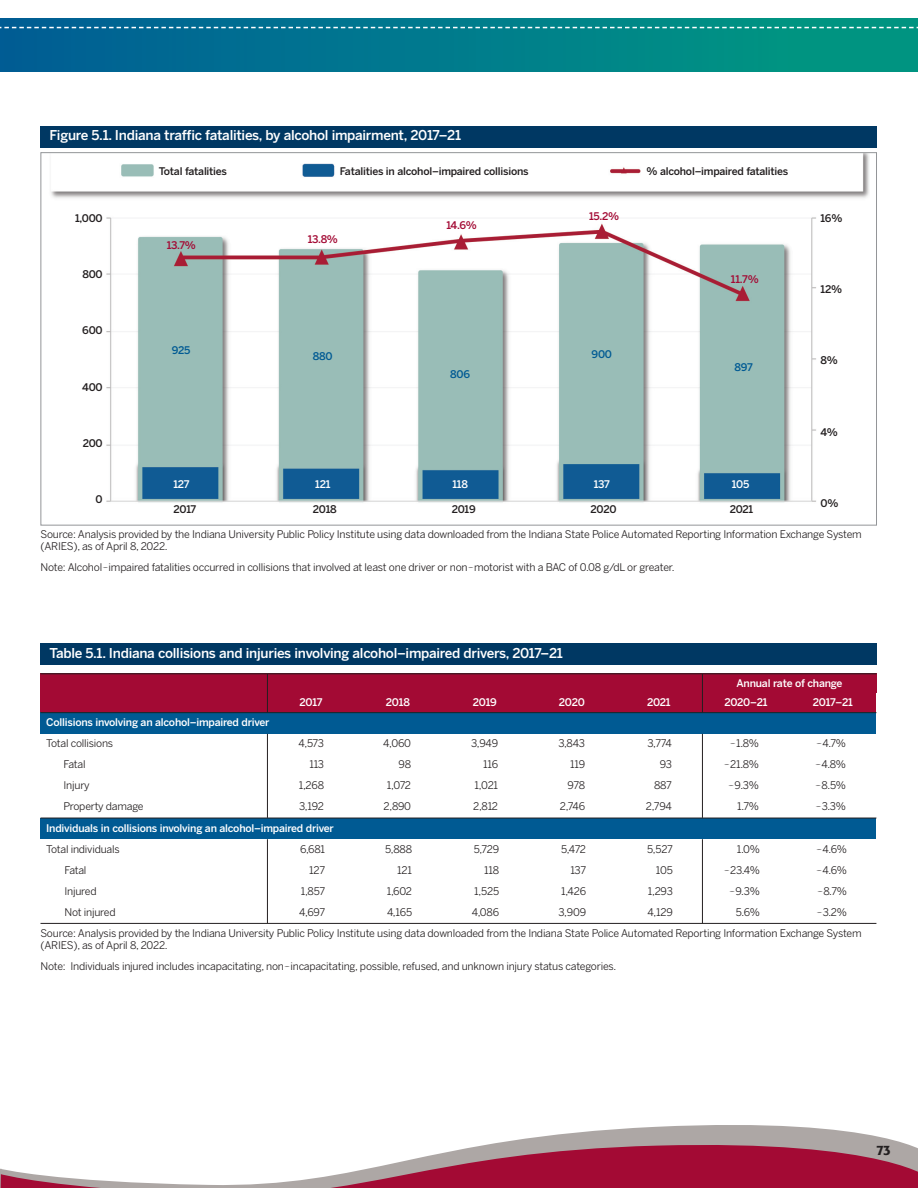
<style>
.page{position:relative;width:918px;height:1188px;background:#fff}
.page>*{position:absolute;margin:0;border:0;box-sizing:border-box;transform-origin:0 0}
.t1{font:500 13.5px "Benton Sans";letter-spacing:-.02em;color:#fff}
.t2{font:500 13.5px "Formata";color:#231f20}
.t3{font:10.5px/12px "Benton Sans";letter-spacing:-.02em;color:#231f20}
.t4{font:500 10.5px "Benton Sans";letter-spacing:-.02em;color:#fff}
.t5{font:500 10.5px "Benton Sans";letter-spacing:-.02em;color:#231f20}
.t6{font:500 10.5px "Benton Sans";letter-spacing:-.025em;color:#a30a34}
.t7{font:500 10.5px "Benton Sans";letter-spacing:-.02em;color:#005a93}
</style>
<div class="page">
<svg style="left:0;top:18px;width:918px;height:54px;background:#017c8c"></svg>
<svg style="left:0;top:27px;width:918px;height:1px"></svg>
<svg style="left:0;top:1125px;width:888px;height:63px"></svg>
<svg style="left:1px;top:1139px;width:917px;height:49px"></svg>
<div style="left:40px;top:674px;width:227px;height:39px;background:#a30a34"></div>
<div style="left:267px;top:674px;width:435px;height:19px;background:#a30a34"></div>
<div style="left:702px;top:674px;width:174px;height:19px;background:#a30a34"></div>
<div style="left:267px;top:693px;width:87px;height:20px;background:#a30a34"></div>
<div style="left:354px;top:693px;width:87px;height:20px;background:#a30a34"></div>
<div style="left:441px;top:693px;width:87px;height:20px;background:#a30a34"></div>
<div style="left:528px;top:693px;width:87px;height:20px;background:#a30a34"></div>
<div style="left:615px;top:693px;width:87px;height:20px;background:#a30a34"></div>
<div style="left:702px;top:693px;width:87px;height:20px;background:#a30a34"></div>
<div style="left:789px;top:693px;width:87px;height:20px;background:#a30a34"></div>
<div style="left:40px;top:713px;width:836px;height:21px;background:#005a93"></div>
<div style="left:40px;top:818px;width:836px;height:21px;background:#005a93"></div>
<hr style="left:267px;top:674px;width:1px;height:38px;background:#231f20">
<hr style="left:267px;top:734px;width:1px;height:84px;background:#231f20">
<hr style="left:267px;top:839px;width:1px;height:84px;background:#231f20">
<hr style="left:702px;top:674px;width:1px;height:38px;background:#231f20">
<hr style="left:702px;top:734px;width:1px;height:84px;background:#231f20">
<hr style="left:702px;top:839px;width:1px;height:84px;background:#231f20">
<hr style="left:40px;top:674px;width:836px;height:1px;background:#231f20">
<hr style="left:40px;top:712px;width:836px;height:1px;background:#231f20">
<hr style="left:40px;top:818px;width:836px;height:1px;background:#231f20">
<hr style="left:40px;top:923px;width:836px;height:1px;background:#231f20">
<div style="left:40px;top:644px;width:837px;height:21px;background:#003863"></div>
<div style="left:40px;top:126px;width:837px;height:22px;background:#003863"></div>
<img style="left:51px;top:154px;width:819px;height:349px">
<p class="t1" style="left:49px;top:128px;width:413px">Figure 5.1. Indiana traffic fatalities, by alcohol impairment, 2017–21</p>
<p class="t5" style="left:75px;top:212px;width:29px">1,000</p>
<p class="t5" style="left:82px;top:268px;width:22px">800</p>
<p class="t5" style="left:82px;top:324px;width:22px">600</p>
<p class="t5" style="left:82px;top:381px;width:22px">400</p>
<p class="t5" style="left:83px;top:437px;width:22px">200</p>
<p class="t5" style="left:96px;top:493px;width:9px">0</p>
<p class="t5" style="left:159px;top:165px;width:70px">Total fatalities</p>
<p class="t5" style="left:340px;top:165px;width:190px">Fatalities in alcohol–impaired collisions</p>
<p class="t5" style="left:646px;top:165px;width:143px">% alcohol–impaired fatalities</p>
<p class="t6" style="left:446px;top:219px;width:32px">14.6%</p>
<p class="t6" style="left:589px;top:210px;width:32px">15.2%</p>
<p class="t6" style="left:167px;top:239px;width:31px">13.7%</p>
<p class="t6" style="left:308px;top:233px;width:32px">13.8%</p>
<p class="t6" style="left:731px;top:273px;width:29px">11.7%</p>
<p class="t7" style="left:172px;top:344px;width:20px">925</p>
<p class="t7" style="left:313px;top:350px;width:21px">880</p>
<p class="t7" style="left:592px;top:348px;width:22px">900</p>
<p class="t7" style="left:450px;top:368px;width:21px">806</p>
<p class="t7" style="left:735px;top:361px;width:20px">897</p>
<p class="t4" style="left:173px;top:478px;width:18px">127</p>
<p class="t4" style="left:315px;top:478px;width:17px">121</p>
<p class="t4" style="left:452px;top:478px;width:17px">118</p>
<p class="t4" style="left:594px;top:478px;width:18px">137</p>
<p class="t4" style="left:732px;top:478px;width:19px">105</p>
<p class="t5" style="left:173px;top:503px;width:24px">2017</p>
<p class="t5" style="left:313px;top:503px;width:25px">2018</p>
<p class="t5" style="left:452px;top:503px;width:26px">2019</p>
<p class="t5" style="left:591px;top:503px;width:27px">2020</p>
<p class="t5" style="left:730px;top:503px;width:25px">2021</p>
<p class="t5" style="left:821px;top:212px;width:23px">16%</p>
<p class="t5" style="left:821px;top:283px;width:23px">12%</p>
<p class="t5" style="left:821px;top:354px;width:19px">8%</p>
<p class="t5" style="left:821px;top:426px;width:19px">4%</p>
<p class="t5" style="left:821px;top:497px;width:19px">0%</p>
<p class="t3" style="left:40px;top:529px;width:823px">Source: Analysis provided by the Indiana University Public Policy Institute using data downloaded from the Indiana State Police Automated Reporting Information Exchange System (ARIES), as of April 8, 2022.</p>
<p class="t3" style="left:40px;top:562px;width:636px">Note: Alcohol–impaired fatalities occurred in collisions that involved at least one driver or non–motorist with a BAC of 0.08 g/dL or greater.</p>
<p class="t1" style="left:49px;top:645px;width:515px">Table 5.1. Indiana collisions and injuries involving alcohol–impaired drivers, 2017–21</p>
<p class="t4" style="left:737px;top:677px;width:108px">Annual rate of change</p>
<p class="t4" style="left:300px;top:696px;width:24px">2017</p>
<p class="t4" style="left:386px;top:696px;width:25px">2018</p>
<p class="t4" style="left:473px;top:696px;width:26px">2019</p>
<p class="t4" style="left:559px;top:696px;width:27px">2020</p>
<p class="t4" style="left:647px;top:696px;width:25px">2021</p>
<p class="t4" style="left:724px;top:696px;width:45px">2020–21</p>
<p class="t4" style="left:813px;top:696px;width:42px">2017–21</p>
<p class="t4" style="left:46px;top:716px;width:225px">Collisions involving an alcohol–impaired driver</p>
<p class="t3" style="left:46px;top:738px;width:69px">Total collisions</p>
<p class="t3" style="left:298px;top:738px;width:27px">4,573</p>
<p class="t3" style="left:383px;top:738px;width:29px">4,060</p>
<p class="t3" style="left:471px;top:738px;width:29px">3,949</p>
<p class="t3" style="left:559px;top:738px;width:28px">3,843</p>
<p class="t3" style="left:648px;top:738px;width:26px">3,774</p>
<p class="t3" style="left:729px;top:738px;width:31px">–1.8%</p>
<p class="t3" style="left:816px;top:738px;width:32px">–4.7%</p>
<p class="t3" style="left:63px;top:759px;width:24px">Fatal</p>
<p class="t3" style="left:309px;top:759px;width:16px">113</p>
<p class="t3" style="left:399px;top:759px;width:14px">98</p>
<p class="t3" style="left:483px;top:759px;width:16px">116</p>
<p class="t3" style="left:570px;top:759px;width:17px">119</p>
<p class="t3" style="left:660px;top:759px;width:14px">93</p>
<p class="t3" style="left:723px;top:759px;width:37px">–21.8%</p>
<p class="t3" style="left:815px;top:759px;width:33px">–4.8%</p>
<p class="t3" style="left:63px;top:780px;width:28px">Injury</p>
<p class="t3" style="left:299px;top:780px;width:27px">1,268</p>
<p class="t3" style="left:387px;top:780px;width:26px">1,072</p>
<p class="t3" style="left:475px;top:780px;width:25px">1,021</p>
<p class="t3" style="left:567px;top:780px;width:19px">978</p>
<p class="t3" style="left:654px;top:780px;width:19px">887</p>
<p class="t3" style="left:728px;top:780px;width:33px">–9.3%</p>
<p class="t3" style="left:815px;top:780px;width:33px">–8.5%</p>
<p class="t3" style="left:63px;top:801px;width:82px">Property damage</p>
<p class="t3" style="left:299px;top:801px;width:26px">3,192</p>
<p class="t3" style="left:384px;top:801px;width:29px">2,890</p>
<p class="t3" style="left:473px;top:801px;width:27px">2,812</p>
<p class="t3" style="left:560px;top:801px;width:27px">2,746</p>
<p class="t3" style="left:646px;top:801px;width:28px">2,794</p>
<p class="t3" style="left:737px;top:801px;width:24px">1.7%</p>
<p class="t3" style="left:815px;top:801px;width:33px">–3.3%</p>
<p class="t4" style="left:46px;top:822px;width:289px">Individuals in collisions involving an alcohol–impaired driver</p>
<p class="t3" style="left:46px;top:843px;width:75px">Total individuals</p>
<p class="t3" style="left:300px;top:843px;width:26px">6,681</p>
<p class="t3" style="left:385px;top:843px;width:28px">5,888</p>
<p class="t3" style="left:474px;top:843px;width:27px">5,729</p>
<p class="t3" style="left:561px;top:843px;width:26px">5,472</p>
<p class="t3" style="left:647px;top:843px;width:27px">5,527</p>
<p class="t3" style="left:737px;top:843px;width:25px">1.0%</p>
<p class="t3" style="left:816px;top:843px;width:33px">–4.6%</p>
<p class="t3" style="left:64px;top:864px;width:24px">Fatal</p>
<p class="t3" style="left:309px;top:864px;width:17px">127</p>
<p class="t3" style="left:397px;top:864px;width:16px">121</p>
<p class="t3" style="left:484px;top:864px;width:17px">118</p>
<p class="t3" style="left:570px;top:864px;width:17px">137</p>
<p class="t3" style="left:656px;top:864px;width:18px">105</p>
<p class="t3" style="left:724px;top:864px;width:38px">–23.4%</p>
<p class="t3" style="left:816px;top:864px;width:33px">–4.6%</p>
<p class="t3" style="left:64px;top:885px;width:34px">Injured</p>
<p class="t3" style="left:301px;top:885px;width:26px">1,857</p>
<p class="t3" style="left:387px;top:885px;width:27px">1,602</p>
<p class="t3" style="left:474px;top:885px;width:26px">1,525</p>
<p class="t3" style="left:561px;top:885px;width:26px">1,426</p>
<p class="t3" style="left:648px;top:885px;width:27px">1,293</p>
<p class="t3" style="left:729px;top:885px;width:33px">–9.3%</p>
<p class="t3" style="left:817px;top:885px;width:32px">–8.7%</p>
<p class="t3" style="left:64px;top:906px;width:53px">Not injured</p>
<p class="t3" style="left:299px;top:906px;width:27px">4,697</p>
<p class="t3" style="left:387px;top:906px;width:27px">4,165</p>
<p class="t3" style="left:472px;top:906px;width:29px">4,086</p>
<p class="t3" style="left:559px;top:906px;width:29px">3,909</p>
<p class="t3" style="left:648px;top:906px;width:27px">4,129</p>
<p class="t3" style="left:736px;top:906px;width:26px">5.6%</p>
<p class="t3" style="left:816px;top:906px;width:33px">–3.2%</p>
<p class="t3" style="left:40px;top:928px;width:823px">Source: Analysis provided by the Indiana University Public Policy Institute using data downloaded from the Indiana State Police Automated Reporting Information Exchange System (ARIES), as of April 8, 2022.</p>
<p class="t3" style="left:40px;top:961px;width:577px">Note: Individuals injured includes incapacitating, non–incapacitating, possible, refused, and unknown injury status categories.</p>
<p class="t2" style="left:876px;top:1144px;width:16px">73</p>
</div>
